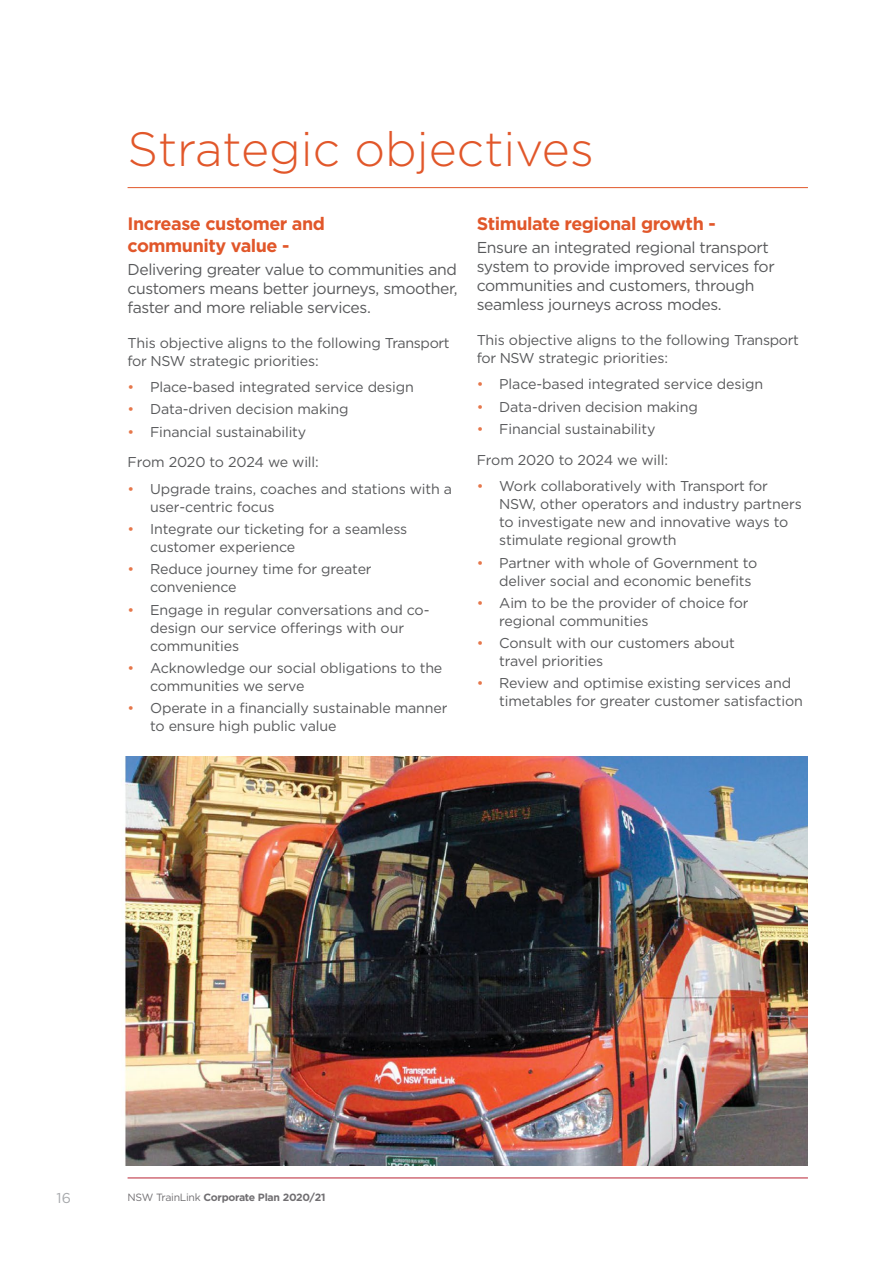
<style>
.page{position:relative;width:893px;height:1263px;background:#fff}
.page>*{position:absolute;margin:0;border:0;box-sizing:border-box;transform-origin:0 0}
.Heading_1{font:300 48px "Gotham";color:#e1572a}
.Heading_2{font:700 18px/21.6px "Gotham";letter-spacing:-.025em;color:#e1572a}
.t1{font:15.75px/18.9px "Gotham";letter-spacing:-.025em;color:#58595b;text-align:justify}
.t2{font:14.25px/18px "Gotham";letter-spacing:-.01em;color:#58595b}
.t3{font:14.25px "Gotham";color:#a7a9ac}
.t4{font:700 10.5px "Gotham";letter-spacing:-.025em;color:#716f72}
.s1{color:#e6774b}
.s2{font-weight:400}
</style>
<div class="page">
<hr style="left:128px;top:1177px;width:680px;height:1px;background:#ba2334">
<hr style="left:128px;top:187px;width:680px;height:1px;background:#e1572a">
<img style="left:124px;top:757px;width:684px;height:409px">
<p class="Heading_1" style="left:128px;top:119px;width:468px">Strategic objectives</p>
<p class="Heading_2" style="left:128px;top:213px;width:199px">Increase customer and community value -</p>
<p class="t1" style="left:128px;top:259px;width:332px">Delivering greater value to communities and customers means better journeys, smoother, faster and more reliable services.</p>
<p class="t2" style="left:128px;top:333px;width:324px">This objective aligns to the following Transport for NSW strategic priorities:</p>
<p class="t2" style="left:128px;top:378px;width:288px"><span class="s1">•</span> Place-based integrated service design</p>
<p class="t2" style="left:128px;top:400px;width:223px"><span class="s1">•</span> Data-driven decision making</p>
<p class="t2" style="left:128px;top:422px;width:180px"><span class="s1">•</span> Financial sustainability</p>
<p class="t2" style="left:128px;top:453px;width:193px">From 2020 to 2024 we will:</p>
<p class="t2" style="left:150px;top:480px;width:304px;text-indent:-22px"><span class="s1">•</span> Upgrade trains, coaches and stations with a user-centric focus</p>
<p class="t2" style="left:150px;top:520px;width:259px;text-indent:-22px"><span class="s1">•</span> Integrate our ticketing for a seamless customer experience</p>
<p class="t2" style="left:150px;top:560px;width:223px;text-indent:-22px"><span class="s1">•</span> Reduce journey time for greater convenience</p>
<p class="t2" style="left:150px;top:600px;width:281px;text-indent:-22px"><span class="s1">•</span> Engage in regular conversations and co&shy;design our service offerings with our communities</p>
<p class="t2" style="left:150px;top:659px;width:294px;text-indent:-22px"><span class="s1">•</span> Acknowledge our social obligations to the communities we serve</p>
<p class="t2" style="left:150px;top:699px;width:299px;text-indent:-22px"><span class="s1">•</span> Operate in a financially sustainable manner to ensure high public value</p>
<p class="Heading_2" style="left:477px;top:213px;width:240px">Stimulate regional growth -</p>
<p class="t1" style="left:477px;top:238px;width:299px;text-align:left">Ensure an integrated regional transport system to provide improved services for communities and customers, through seamless journeys across modes.</p>
<p class="t2" style="left:477px;top:331px;width:324px">This objective aligns to the following Transport for NSW strategic priorities:</p>
<p class="t2" style="left:477px;top:375px;width:288px"><span class="s1">•</span> Place-based integrated service design</p>
<p class="t2" style="left:477px;top:397px;width:223px"><span class="s1">•</span> Data-driven decision making</p>
<p class="t2" style="left:477px;top:420px;width:180px"><span class="s1">•</span> Financial sustainability</p>
<p class="t2" style="left:477px;top:450px;width:193px">From 2020 to 2024 we will:</p>
<p class="t2" style="left:499px;top:477px;width:304px;text-indent:-22px"><span class="s1">•</span> Work collaboratively with Transport for NSW, other operators and industry partners to investigate new and innovative ways to stimulate regional growth</p>
<p class="t2" style="left:499px;top:553px;width:260px;text-indent:-22px"><span class="s1">•</span> Partner with whole of Government to deliver social and economic benefits</p>
<p class="t2" style="left:499px;top:593px;width:251px;text-indent:-22px"><span class="s1">•</span> Aim to be the provider of choice for regional communities</p>
<p class="t2" style="left:499px;top:634px;width:237px;text-indent:-22px"><span class="s1">•</span> Consult with our customers about travel priorities</p>
<p class="t2" style="left:499px;top:674px;width:305px;text-indent:-22px"><span class="s1">•</span> Review and optimise existing services and timetables for greater customer satisfaction</p>
<p class="t3" style="left:57px;top:1188px;width:16px">16</p>
<p class="t4" style="left:128px;top:1190px;width:199px"><span class="s2">NSW TrainLink</span> Corporate Plan 2020/21</p>
</div>
